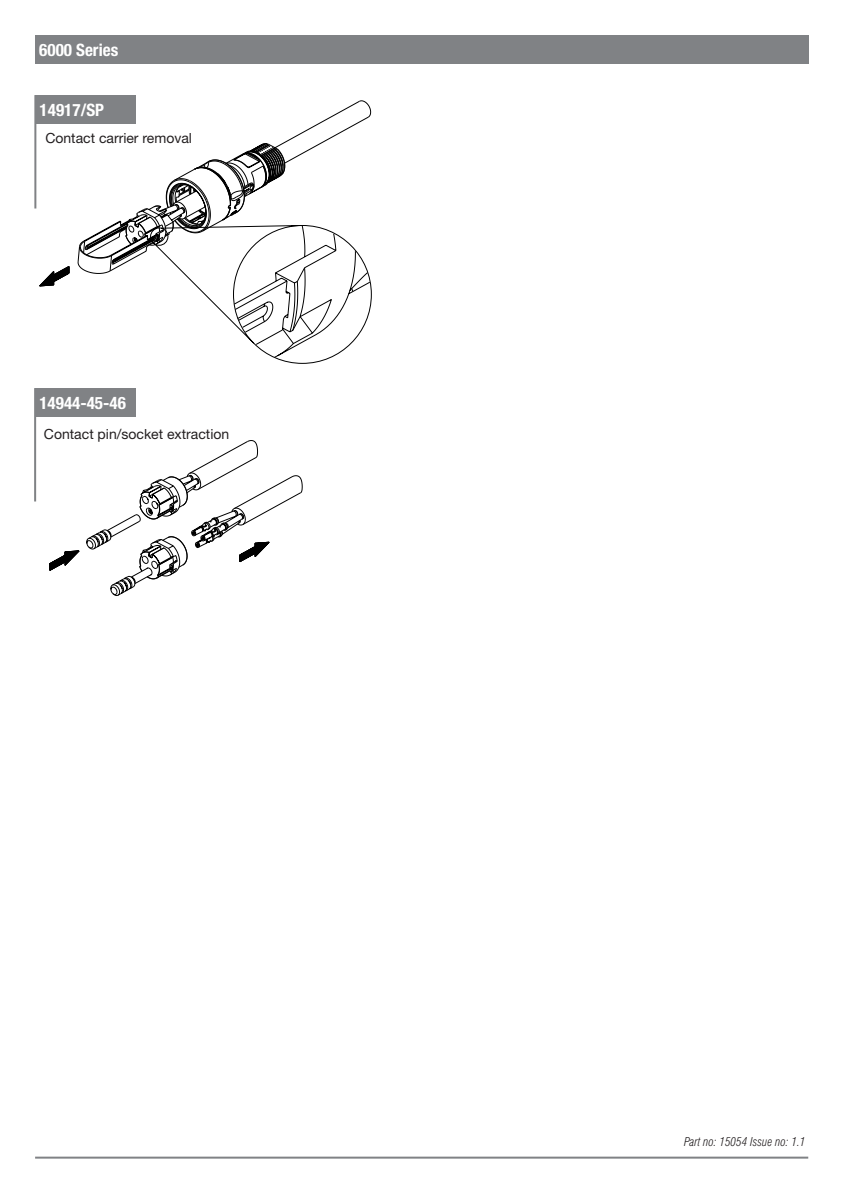
<style>
.page{position:relative;width:842px;height:1191px;background:#fff}
.page>*{position:absolute;margin:0;border:0;box-sizing:border-box;transform-origin:0 0}
.t1{font:700 condensed 17px "Helvetica Neue";color:#fff}
.t2{font:14px "Helvetica Neue";color:#231f20}
.t3{font:italic 300 condensed 12px "Swiss 721 BT";color:#231f20}
</style>
<div class="page">
<hr style="left:35px;top:1156px;width:773px;height:2px;background:#808285">
<div style="left:35px;top:35px;width:774px;height:29px;background:#808285"></div>
<svg style="left:77px;top:100px;width:295px;height:264px"></svg>
<div style="left:35px;top:95px;width:101px;height:29px;background:#808285"></div>
<hr style="left:34px;top:95px;width:2px;height:113px;background:#808285">
<div style="left:35px;top:388px;width:101px;height:29px;background:#808285"></div>
<hr style="left:34px;top:388px;width:2px;height:113px;background:#808285">
<svg style="left:34px;top:413px;width:46px;height:158px"></svg>
<svg style="left:86px;top:440px;width:217px;height:156px"></svg>
<p class="t1" style="left:39px;top:40px;width:80px">6000 Series</p>
<p class="t1" style="left:40px;top:99px;width:66px">14917/SP</p>
<p class="t2" style="left:45px;top:133px;width:148px">Contact carrier removal</p>
<p class="t1" style="left:39px;top:392px;width:88px">14944-45-46</p>
<p class="t2" style="left:44px;top:429px;width:187px">Contact pin/socket extraction</p>
<p class="t3" style="left:684px;top:1137px;width:123px">Part no: 15054 Issue no: 1.1</p>
</div>
